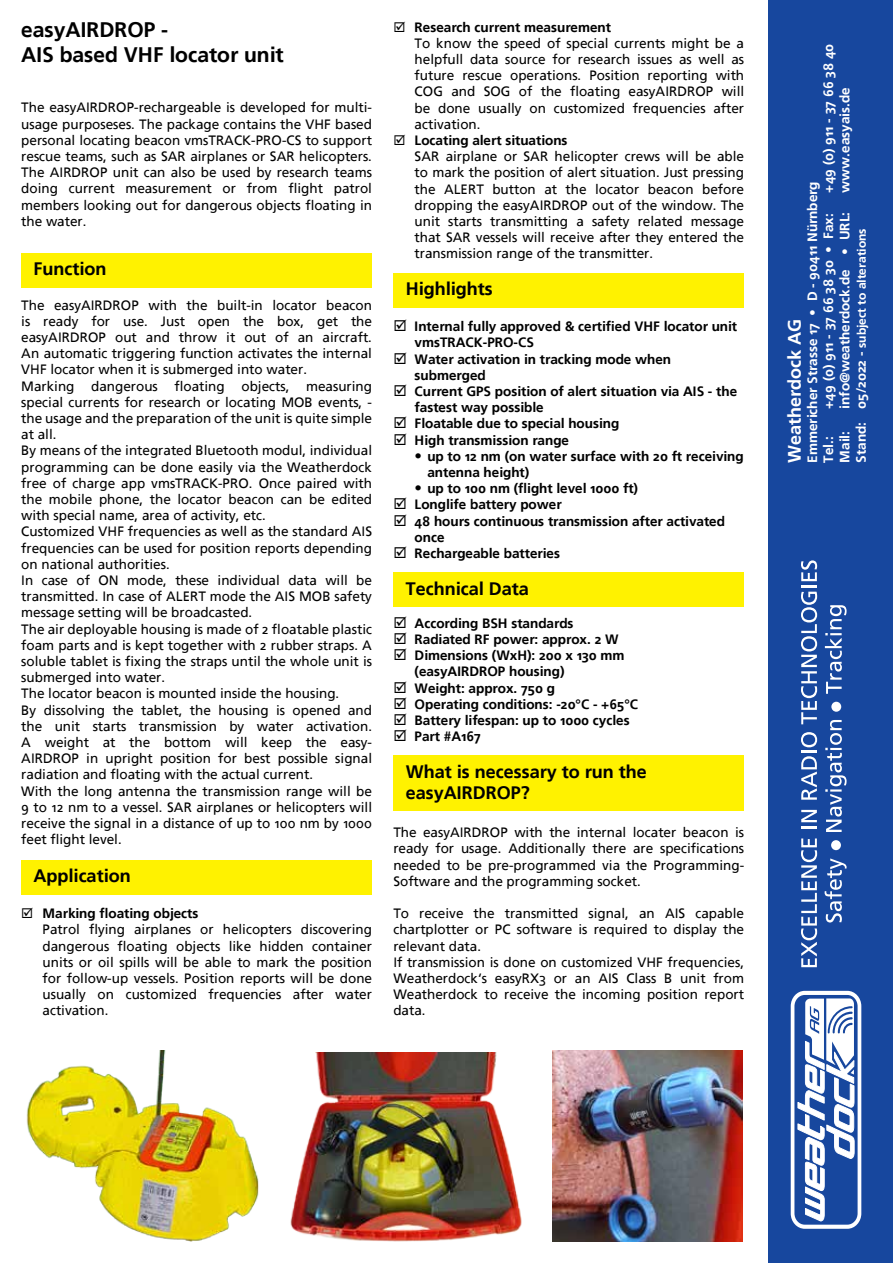
<style>
.page{position:relative;width:893px;height:1263px;background:#fff}
.page>*{position:absolute;margin:0;border:0;box-sizing:border-box;transform-origin:0 0}
.t1{font:700 21px/25.2px "Frutiger Linotype";color:#000}
.t2{font:700 18px/21.6px "Frutiger Linotype";color:#000}
.t3{font:700 18px "Frutiger Linotype";color:#fff}
.t4{font:13.5px/16.2px "Frutiger Linotype";color:#000;text-align:justify}
.t5{font:700 13.5px/16.2px "Frutiger Linotype";color:#000}
.t6{font:700 13.5px/16.2px "Frutiger Linotype";color:#fff}
.t7{font:700 12px "Frutiger Linotype";color:#fff}
.s1{font-size:15px}
.s2{font-size:13.5px}
</style>
<div class="page">
<div style="left:768px;top:0;width:125px;height:1263px;background:#17479e"></div>
<div style="left:21px;top:860px;width:351px;height:34px;background:#fff200"></div>
<div style="left:393px;top:273px;width:351px;height:34px;background:#fff200"></div>
<div style="left:393px;top:756px;width:351px;height:55px;background:#fff200"></div>
<div style="left:393px;top:573px;width:351px;height:34px;background:#fff200"></div>
<div style="left:21px;top:253px;width:351px;height:34px;background:#fff200"></div>
<img style="left:553px;top:1050px;width:189px;height:192px">
<img style="left:290px;top:1052px;width:232px;height:190px">
<img style="left:26px;top:1050px;width:233px;height:192px">
<div style="left:791px;top:991px;width:70px;height:238px;border:4px solid #fff;border-radius:13px"></div>
<svg style="left:797px;top:998px;width:58px;height:223px"></svg>
<svg style="left:825px;top:858px;width:22px;height:64px"></svg>
<svg style="left:825px;top:720px;width:22px;height:112px"></svg>
<svg style="left:825px;top:605px;width:22px;height:89px"></svg>
<svg style="left:801px;top:838px;width:16px;height:129px"></svg>
<svg style="left:801px;top:810px;width:16px;height:18px"></svg>
<svg style="left:801px;top:732px;width:16px;height:68px"></svg>
<svg style="left:801px;top:592px;width:16px;height:132px"></svg>
<hr style="left:801px;top:585px;width:16px;height:3px;background:#fff">
<svg style="left:801px;top:560px;width:16px;height:21px"></svg>
<div style="left:831px;top:840px;width:10px;height:10px;background:#fff;border-radius:50%"></div>
<div style="left:831px;top:702px;width:10px;height:10px;background:#fff;border-radius:50%"></div>
<h1 class="t1" style="left:21px;top:17px;width:264px">easyAIRDROP -<br>AIS based VHF locator unit</h1>
<p class="t4" style="left:21px;top:100px;width:352px">The easyAIRDROP-rechargeable is developed for multi&shy;usage purposeses. The package contains the VHF based personal locating beacon vmsTRACK-PRO-CS to support rescue teams, such as SAR airplanes or SAR helicopters.<br>The AIRDROP unit can also be used by research teams doing current measurement or from flight patrol members looking out for dangerous objects floating in the water.</p>
<h2 class="t2" style="left:34px;top:258px;width:74px">Function</h2>
<p class="t4" style="left:21px;top:297px;width:352px;text-align:left">The easyAIRDROP with the built-in locator beacon is ready for use. Just open the box, get the easyAIRDROP out and throw it out of an aircraft.<br>An automatic triggering function activates the internal VHF locator when it is submerged into water.<br>Marking dangerous floating objects, measuring special currents for research or locating MOB events, - the usage and the preparation of the unit is quite simple at all.<br>By means of the integrated Bluetooth modul, individual programming can be done easily via the Weatherdock free of charge app vmsTRACK-PRO. Once paired with the mobile phone, the locator beacon can be edited with special name, area of activity, etc.<br>Customized VHF frequencies as well as the standard AIS frequencies can be used for position reports depending on national authorities.<br>In case of ON mode, these individual data will be transmitted. In case of ALERT mode the AIS MOB safety message setting will be broadcasted.<br>The air deployable housing is made of 2 floatable plastic foam parts and is kept together with 2 rubber straps. A soluble tablet is fixing the straps until the whole unit is submerged into water.<br>The locator beacon is mounted inside the housing.<br>By dissolving the tablet, the housing is opened and the unit starts transmission by water activation.<br>A weight at the bottom will keep the easy-AIRDROP in upright position for best possible signal radiation and floating with the actual current.<br>With the long antenna the transmission range will be 9 to 12 nm to a vessel. SAR airplanes or helicopters will receive the signal in a distance of up to 100 nm by 1000 feet flight level.</p>
<h2 class="t2" style="left:34px;top:865px;width:99px">Application</h2>
<p class="t5" style="left:43px;top:905px;width:158px">Marking floating objects</p>
<p class="t4" style="left:43px;top:921px;width:331px">Patrol flying airplanes or helicopters discovering dangerous floating objects like hidden container units or oil spills will be able to mark the position for follow-up vessels. Position reports will be done usually on customized frequencies after water activation.</p>
<p class="t5" style="left:415px;top:19px;width:198px">Research current measurement</p>
<p class="t4" style="left:415px;top:35px;width:331px">To know the speed of special currents might be a helpfull data source for research issues as well as future rescue operations. Position reporting with COG and SOG of the floating easyAIRDROP will be done usually on customized frequencies after activation.</p>
<p class="t5" style="left:415px;top:132px;width:155px">Locating alert situations</p>
<p class="t4" style="left:415px;top:148px;width:331px">SAR airplane or SAR helicopter crews will be able to mark the position of alert situation. Just pressing the ALERT button at the locator beacon before dropping the easyAIRDROP out of the window. The unit starts transmitting a safety related message that SAR vessels will receive after they entered the transmission range of the transmitter.</p>
<h2 class="t2" style="left:406px;top:278px;width:88px">Highlights</h2>
<p class="t5" style="left:415px;top:318px;width:324px">Internal fully approved &amp; certified VHF locator unit vmsTRACK-PRO-CS<br>Water activation in tracking mode when submerged<br>Current GPS position of alert situation via AIS - the fastest way possible<br>Floatable due to special housing<br>High transmission range</p>
<p class="t5" style="left:427px;top:448px;width:318px;text-indent:-13px"><span class="s1">•</span> up to 12 nm (on water surface with 20 ft receiving antenna height)</p>
<p class="t5" style="left:415px;top:480px;width:312px"><span class="s1">•</span> up to 100 nm (flight level 1000 ft)<br>Longlife battery power<br>48 hours continuous transmission after activated once<br>Rechargeable batteries</p>
<h2 class="t2" style="left:406px;top:577px;width:125px">Technical Data</h2>
<p class="t5" style="left:415px;top:615px;width:225px">According BSH standards<br>Radiated RF power: approx. 2 W<br>Dimensions (WxH): 200 x 130 mm (easyAIRDROP housing)<br>Weight: approx. 750 g<br>Operating conditions: -20°C - +65°C<br>Battery lifespan: up to 1000 cycles<br>Part #A167</p>
<h2 class="t2" style="left:406px;top:760px;width:243px">What is necessary to run the easyAIRDROP?</h2>
<p class="t4" style="left:393px;top:824px;width:352px">The easyAIRDROP with the internal locater beacon is ready for usage. Additionally there are specifications needed to be pre-programmed via the Programming-Software and the programming socket.</p>
<p class="t4" style="left:393px;top:905px;width:352px;text-align:left">To receive the transmitted signal, an AIS capable chartplotter or PC software is required to display the relevant data.<br>If transmission is done on customized VHF frequencies, Weatherdock‘s easyRX3 or an AIS Class B unit from Weatherdock to receive the incoming position report data.</p>
<p class="t6" style="left:820px;top:193px;width:150px;rotate:-90deg">+49 (0) 911 - 37 66 38 40</p>
<p class="t6" style="left:837px;top:193px;width:107px;rotate:-90deg">www.easyais.de</p>
<p class="t6" style="left:804px;top:463px;width:283px;rotate:-90deg">Emmericher Strasse 17 • D - 90411 Nürnberg<br>Tel.:</p>
<p class="t6" style="left:837px;top:409px;width:198px;rotate:-90deg">info@weatherdock.de • URL:</p>
<p class="t6" style="left:820px;top:409px;width:197px;rotate:-90deg">+49 (0) 911 - 37 66 38 30 • Fax:</p>
<p class="t7" style="left:854px;top:463px;width:236px;rotate:-90deg"><span class="s2">Stand: 05/2022 -</span> subject to alterations</p>
<h2 class="t3" style="left:784px;top:463px;width:146px;rotate:-90deg">Weatherdock AG</h2>
<p class="t6" style="left:837px;top:463px;width:33px;rotate:-90deg">Mail:</p>
</div>
